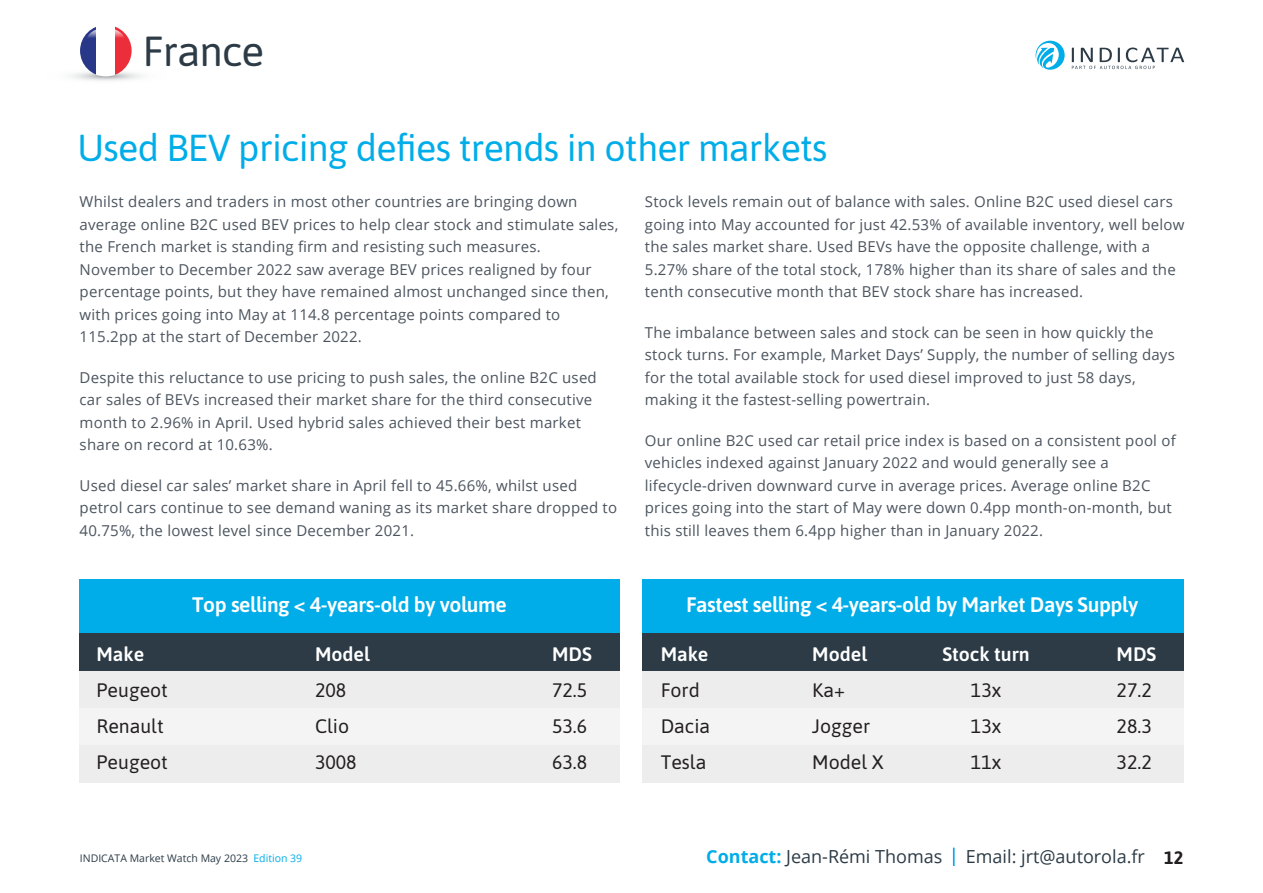
<style>
.page{position:relative;width:1263px;height:893px;background:#fff}
.page>*{position:absolute;margin:0;border:0;box-sizing:border-box;transform-origin:0 0}
.t1{font:42px "Asap";letter-spacing:-.02em;color:#2c3b46}
.t2{font:37.5px "Asap";letter-spacing:-.02em;color:#00ade8}
.t3{font:600 21px "Asap";letter-spacing:-.02em;color:#fff}
.t4{font:19.5px/36px "Asap";color:#231f20}
.t5{font:600 19.5px "Asap";color:#fff}
.t6{font:18px "Open Sans";color:#2c3b46}
.t7{font:15px/22.5px "Open Sans";letter-spacing:.015em;color:#4b545e}
.t8{font:10.5px "Open Sans";color:#2c3b46}
.s1{color:#00ade8}
.s2{font-weight:700;color:#00ade8}
.s3{font-family:"Asap";font-weight:700;color:#231f20}
</style>
<div class="page">
<svg style="left:42px;top:67px;width:128px;height:17px"></svg>
<svg style="left:80px;top:27px;width:16px;height:49px"></svg>
<div style="left:96px;top:25px;width:19px;height:51px;background:#fff"></div>
<svg style="left:115px;top:26px;width:17px;height:50px"></svg>
<svg style="left:86px;top:28px;width:39px;height:16px"></svg>
<svg style="left:1035px;top:41px;width:30px;height:29px"></svg>
<svg style="left:1072px;top:48px;width:112px;height:21px"></svg>
<svg style="left:953px;top:848px;width:1px;height:18px"></svg>
<div style="left:79px;top:579px;width:541px;height:55px;background:#00ade8"></div>
<div style="left:79px;top:634px;width:541px;height:37px;background:#2c3b46"></div>
<div style="left:79px;top:671px;width:541px;height:37px;background:#ededed"></div>
<div style="left:79px;top:708px;width:541px;height:37px;background:#f4f4f4"></div>
<div style="left:79px;top:745px;width:541px;height:37px;background:#ededed"></div>
<div style="left:643px;top:579px;width:541px;height:55px;background:#00ade8"></div>
<div style="left:643px;top:634px;width:541px;height:37px;background:#2c3b46"></div>
<div style="left:643px;top:671px;width:541px;height:37px;background:#ededed"></div>
<div style="left:643px;top:708px;width:541px;height:37px;background:#f4f4f4"></div>
<div style="left:643px;top:745px;width:541px;height:37px;background:#ededed"></div>
<h1 class="t1" style="left:143px;top:22px;width:123px">France</h1>
<h2 class="t2" style="left:78px;top:122px;width:751px">Used BEV pricing defies trends in other markets</h2>
<p class="t7" style="left:80px;top:190px;width:540px">Whilst dealers and traders in most other countries are bringing down average online B2C used BEV prices to help clear stock and stimulate sales, the French market is standing firm and resisting such measures.<br>November to December 2022 saw average BEV prices realigned by four percentage points, but they have remained almost unchanged since then, with prices going into May at 114.8 percentage points compared to 115.2pp at the start of December 2022.</p>
<p class="t7" style="left:80px;top:365px;width:519px">Despite this reluctance to use pricing to push sales, the online B2C used car sales of BEVs increased their market share for the third consecutive month to 2.96% in April. Used hybrid sales achieved their best market share on record at 10.63%.</p>
<p class="t7" style="left:80px;top:473px;width:539px">Used diesel car sales’ market share in April fell to 45.66%, whilst used petrol cars continue to see demand waning as its market share dropped to<br>40.75%, the lowest level since December 2021.</p>
<p class="t7" style="left:645px;top:190px;width:541px">Stock levels remain out of balance with sales. Online B2C used diesel cars going into May accounted for just 42.53% of available inventory, well below the sales market share. Used BEVs have the opposite challenge, with a 5.27% share of the total stock, 178% higher than its share of sales and the tenth consecutive month that BEV stock share has increased.</p>
<p class="t7" style="left:645px;top:320px;width:531px">The imbalance between sales and stock can be seen in how quickly the stock turns. For example, Market Days’ Supply, the number of selling days for the total available stock for used diesel improved to just 58 days, making it the fastest-selling powertrain.</p>
<p class="t7" style="left:645px;top:428px;width:532px">Our online B2C used car retail price index is based on a consistent pool of vehicles indexed against January 2022 and would generally see a lifecycle-driven downward curve in average prices. Average online B2C prices going into the start of May were down 0.4pp month-on-month, but this still leaves them 6.4pp higher than in January 2022.</p>
<h3 class="t5" style="left:97px;top:640px;width:49px">Make</h3>
<h3 class="t4" style="left:97px;top:671px;width:73px">Peugeot<br>Renault<br>Peugeot</h3>
<h3 class="t3" style="left:192px;top:590px;width:316px">Top selling &lt; 4-years-old by volume</h3>
<h3 class="t5" style="left:315px;top:640px;width:56px">Model</h3>
<h3 class="t4" style="left:315px;top:671px;width:43px">208<br>Clio<br>3008</h3>
<h3 class="t5" style="left:552px;top:640px;width:41px">MDS</h3>
<h3 class="t4" style="left:552px;top:671px;width:37px;text-align:justify">72.5<br>53.6<br>63.8</h3>
<h3 class="t3" style="left:686px;top:590px;width:453px">Fastest selling &lt; 4-years-old by Market Days Supply</h3>
<h3 class="t5" style="left:661px;top:640px;width:49px">Make</h3>
<h3 class="t4" style="left:661px;top:671px;width:51px">Ford<br>Dacia<br>Tesla</h3>
<h3 class="t5" style="left:812px;top:640px;width:56px">Model</h3>
<h3 class="t4" style="left:812px;top:671px;width:73px">Ka+<br>Jogger<br>Model X</h3>
<h3 class="t5" style="left:942px;top:640px;width:89px">Stock turn</h3>
<h3 class="t4" style="left:971px;top:671px;width:32px;text-align:justify">13x 13x 11x</h3>
<h3 class="t5" style="left:1117px;top:640px;width:41px">MDS</h3>
<h3 class="t4" style="left:1117px;top:671px;width:37px;text-align:justify">27.2<br>28.3<br>32.2</h3>
<p class="t8" style="left:80px;top:851px;width:224px">INDICATA Market Watch May 2023 <span class="s1">Edition 39</span></p>
<p class="t6" style="left:706px;top:844px;width:238px"><span class="s2">Contact:</span> Jean-Rémi Thomas</p>
<p class="t6" style="left:966px;top:844px;width:219px">Email: jrt@autorola.fr <span class="s3">12</span></p>
</div>
